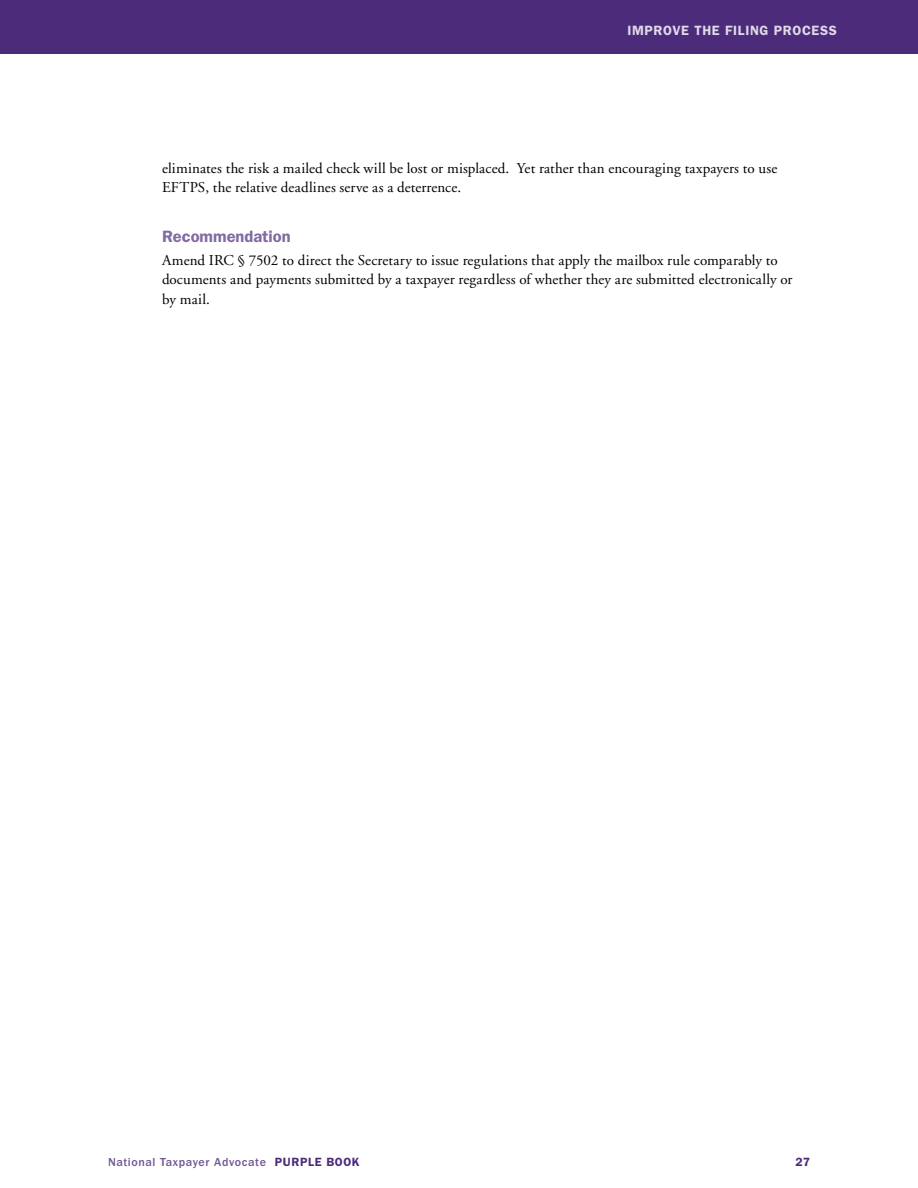
<style>
.page{position:relative;width:918px;height:1188px;background:#fff}
.page>*{position:absolute;margin:0;border:0;box-sizing:border-box;transform-origin:0 0}
.P-Subhead_1{font:600 16.5px "Franklin Gothic";color:#826aa3}
.Body_Text{font:15px/19.5px "Adobe Garamond";letter-spacing:.01em;color:#000}
.t1{font:600 13.5px "Franklin Gothic";letter-spacing:.05em;color:#dfd9e9}
.t2{font:500 12px "Franklin Gothic";letter-spacing:.05em;color:#705595}
.t3{font:600 12px "Franklin Gothic";color:#4d2b7b}
.s1{font-weight:600;color:#4d2b7b}
</style>
<div class="page">
<div style="left:0;top:0;width:918px;height:54px;background:#4d2b7b"></div>
<p class="t1" style="left:627px;top:23px;width:16px">IMPROVE</p>
<p class="t1" style="left:694px;top:23px;width:10px">THE</p>
<p class="t1" style="left:725px;top:23px;width:7px">FILI</p>
<p class="t1" style="left:750px;top:23px;width:43px">NG PROCE</p>
<p class="t1" style="left:820px;top:23px;width:18px">SS</p>
<p class="Body_Text" style="left:162px;top:159px;width:617px">eliminates the risk a mailed check will be lost or misplaced. Yet rather than encouraging taxpayers to use<br>EFTPS, the relative deadlines serve as a deterrence.</p>
<p class="P-Subhead_1" style="left:162px;top:227px;width:130px">RECOMMENDATION</p>
<p class="Body_Text" style="left:162px;top:251px;width:632px">Amend IRC § 7502 to direct the Secretary to issue regulations that apply the mailbox rule comparably to documents and payments submitted by a taxpayer regardless of whether they are submitted electronically or by mail.</p>
<p class="t2" style="left:108px;top:1155px;width:253px">National Taxpayer Advocate <span class="s1">PURPLE BOOK</span></p>
<p class="t3" style="left:796px;top:1154px;width:16px">27</p>
</div>
